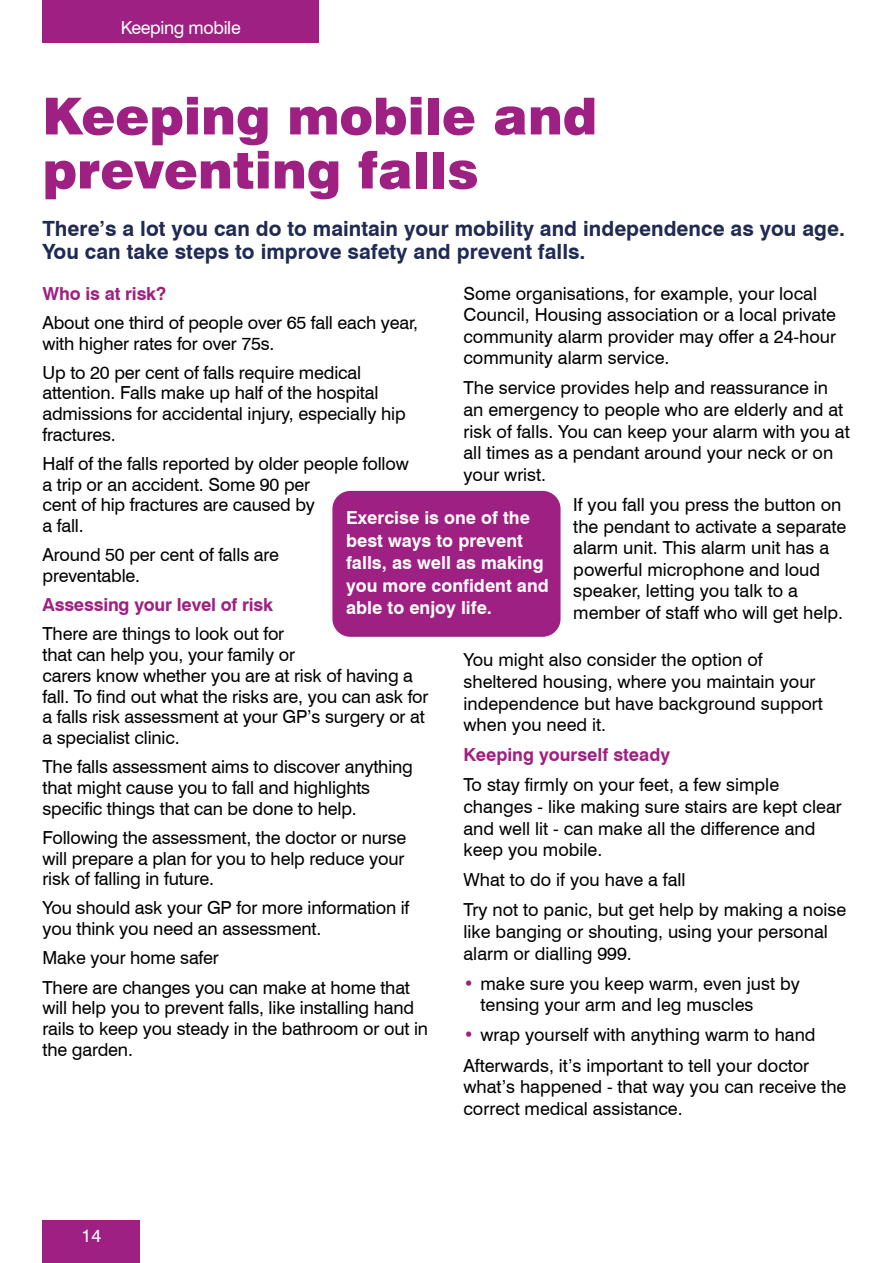
<style>
.page{position:relative;width:893px;height:1263px;background:#fff}
.page>*{position:absolute;margin:0;border:0;box-sizing:border-box;transform-origin:0 0}
.t1{font:900 51px/54px "Swiss 721 BT";color:#9e2082}
.t2{font:700 21px/22.5px "Swiss 721 BT";color:#202a53}
.t3{font:18px/21.6px "Swiss 721 BT";color:#000}
.t4{font:700 18px/22.5px "Swiss 721 BT";color:#fff}
.t5{font:700 18px "Swiss 721 BT";letter-spacing:-.01em;color:#9e2082}
.t6{font:18px "Swiss 721 BT";letter-spacing:-.02em;color:#fff}
.s1{color:#9e2082}
</style>
<div class="page">
<div style="left:43px;top:1220px;width:97px;height:43px;background:#9e2082"></div>
<div style="left:43px;top:0;width:276px;height:43px;background:#9e2082"></div>
<div style="left:332px;top:491px;width:229px;height:146px;background:#9e2082;border-radius:18px"></div>
<p class="t6" style="left:121px;top:17px;width:122px">Keeping mobile</p>
<h1 class="t1" style="left:43px;top:89px;width:556px">Keeping mobile and preventing falls</h1>
<p class="t2" style="left:43px;top:217px;width:804px">There’s a lot you can do to maintain your mobility and independence as you age.<br>You can take steps to improve safety and prevent falls.</p>
<p class="t3" style="left:463px;top:282px;width:374px">Some organisations, for example, your local Council, Housing association or a local private community alarm provider may offer a 24-hour community alarm service.</p>
<p class="t3" style="left:463px;top:377px;width:388px">The service provides help and reassurance in an emergency to people who are elderly and at risk of falls. You can keep your alarm with you at all times as a pendant around your neck or on your wrist.</p>
<p class="t3" style="left:573px;top:494px;width:275px">If you fall you press the button on the pendant to activate a separate alarm unit. This alarm unit has a powerful microphone and loud speaker, letting you talk to a member of staff who will get help.</p>
<p class="t3" style="left:463px;top:649px;width:361px">You might also consider the option of sheltered housing, where you maintain your independence but have background support when you need it.</p>
<p class="t5" style="left:463px;top:744px;width:208px">Keeping yourself steady</p>
<p class="t3" style="left:463px;top:774px;width:380px">To stay firmly on your feet, a few simple changes - like making sure stairs are kept clear and well lit - can make all the difference and keep you mobile.</p>
<p class="t3" style="left:463px;top:865px;width:384px;line-height:30.2px">What to do if you have a fall<br>Try not to panic, but get help by making a noise</p>
<p class="t3" style="left:463px;top:921px;width:366px">like banging or shouting, using your personal alarm or dialling 999.</p>
<p class="t3" style="left:480px;top:972px;width:321px;text-indent:-17px"><span class="s1">•</span> make sure you keep warm, even just by tensing your arm and leg muscles</p>
<p class="t3" style="left:463px;top:1020px;width:354px;line-height:30.2px"><span class="s1">•</span> wrap yourself with anything warm to hand<br>Afterwards, it’s important to tell your doctor</p>
<p class="t3" style="left:463px;top:1076px;width:384px">what’s happened - that way you can receive the correct medical assistance.</p>
<p class="t5" style="left:43px;top:282px;width:125px">Who is at risk?</p>
<p class="t3" style="left:43px;top:312px;width:377px;line-height:20.7px">About one third of people over 65 fall each year, with higher rates for over 75s.</p>
<p class="t3" style="left:43px;top:362px;width:365px;line-height:20.7px">Up to 20 per cent of falls require medical attention. Falls make up half of the hospital admissions for accidental injury, especially hip fractures.</p>
<p class="t3" style="left:43px;top:453px;width:368px;line-height:20.7px">Half of the falls reported by older people follow a trip or an accident. Some 90 per<br>cent of hip fractures are caused by<br>a fall.</p>
<p class="t3" style="left:43px;top:544px;width:238px;line-height:20.7px">Around 50 per cent of falls are preventable.</p>
<p class="t5" style="left:43px;top:594px;width:232px">Assessing your level of risk</p>
<p class="t3" style="left:43px;top:624px;width:387px;line-height:20.7px">There are things to look out for<br>that can help you, your family or<br>carers know whether you are at risk of having a fall. To find out what the risks are, you can ask for a falls risk assessment at your GP’s surgery or at a specialist clinic.</p>
<p class="t3" style="left:43px;top:756px;width:372px;line-height:20.7px">The falls assessment aims to discover anything that might cause you to fall and highlights specific things that can be done to help.</p>
<p class="t3" style="left:43px;top:827px;width:365px;line-height:20.7px;text-align:justify">Following the assessment, the doctor or nurse will prepare a plan for you to help reduce your risk of falling in future.</p>
<p class="t3" style="left:43px;top:897px;width:368px;line-height:20.7px">You should ask your GP for more information if you think you need an assessment.</p>
<p class="t3" style="left:43px;top:943px;width:369px;line-height:29.2px">Make your home safer<br>There are changes you can make at home that</p>
<p class="t3" style="left:43px;top:997px;width:387px;line-height:20.7px">will help you to prevent falls, like installing hand rails to keep you steady in the bathroom or out in the garden.</p>
<p class="t4" style="left:346px;top:507px;width:204px">Exercise is one of the best ways to prevent falls, as well as making you more confident and able to enjoy life.</p>
<p class="t6" style="left:82px;top:1225px;width:21px">14</p>
</div>
